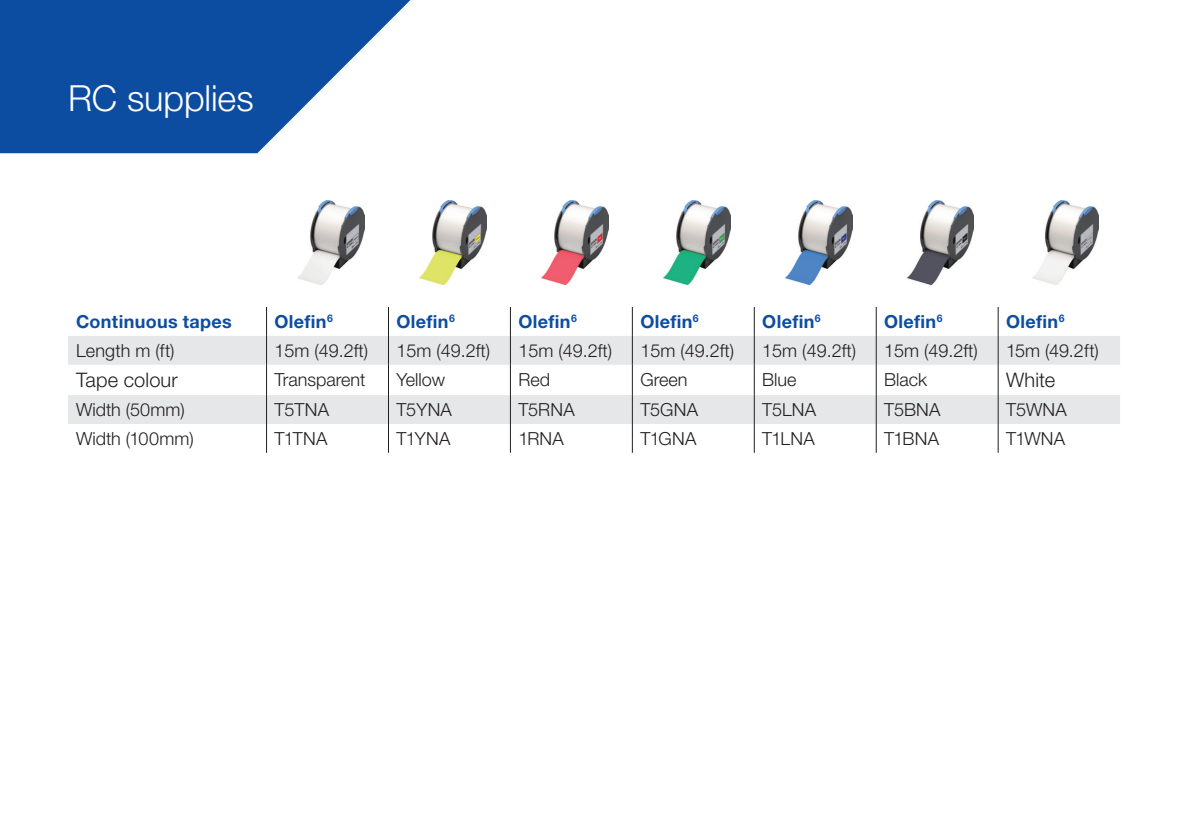
<style>
.page{position:relative;width:1191px;height:840px;background:#fff}
.page>*{position:absolute;margin:0;border:0;box-sizing:border-box;transform-origin:0 0}
.Page_title{font:300 36px "Helvetica Neue LT Pro";letter-spacing:-.005em;color:#fff}
.Body__enlarged_for_t{font:300 20px "Helvetica Neue LT Pro";letter-spacing:.005em;color:#231f20}
.Body__enlarged_for_t-2{font:300 18px "Helvetica Neue LT Pro";color:#231f20}
.Body__enlarged_for_t-3{font:700 18px "Helvetica Neue LT Pro";letter-spacing:.02em;color:#0d4da1}
</style>
<div class="page">
<svg style="left:0;top:0;width:411px;height:153px;fill:#0d4da1"></svg>
<svg style="left:68px;top:336px;width:1052px;height:87px;fill:#e6e7e9"></svg>
<svg style="left:266px;top:307px;width:1px;height:57px"></svg>
<svg style="left:388px;top:307px;width:1px;height:57px"></svg>
<svg style="left:510px;top:307px;width:1px;height:57px"></svg>
<svg style="left:632px;top:307px;width:1px;height:57px"></svg>
<svg style="left:754px;top:307px;width:1px;height:57px"></svg>
<svg style="left:875px;top:307px;width:1px;height:57px"></svg>
<svg style="left:997px;top:307px;width:1px;height:57px"></svg>
<hr style="left:266px;top:364px;width:1px;height:31px;background:#231f20">
<hr style="left:388px;top:364px;width:1px;height:31px;background:#231f20">
<hr style="left:510px;top:364px;width:1px;height:31px;background:#231f20">
<hr style="left:632px;top:364px;width:1px;height:31px;background:#231f20">
<hr style="left:754px;top:364px;width:1px;height:31px;background:#231f20">
<hr style="left:875px;top:364px;width:1px;height:31px;background:#231f20">
<hr style="left:997px;top:364px;width:1px;height:31px;background:#231f20">
<svg style="left:266px;top:395px;width:1px;height:57px"></svg>
<svg style="left:388px;top:395px;width:1px;height:57px"></svg>
<svg style="left:510px;top:395px;width:1px;height:57px"></svg>
<svg style="left:632px;top:395px;width:1px;height:57px"></svg>
<svg style="left:754px;top:395px;width:1px;height:57px"></svg>
<svg style="left:875px;top:395px;width:1px;height:57px"></svg>
<svg style="left:997px;top:395px;width:1px;height:57px"></svg>
<img style="left:298px;top:201px;width:66px;height:83px">
<img style="left:420px;top:201px;width:66px;height:83px">
<img style="left:542px;top:201px;width:66px;height:83px">
<img style="left:664px;top:201px;width:66px;height:83px">
<img style="left:785px;top:201px;width:67px;height:83px">
<img style="left:907px;top:201px;width:67px;height:83px">
<img style="left:1032px;top:201px;width:66px;height:83px">
<p class="Page_title" style="left:68px;top:76px;width:187px">RC supplies</p>
<p class="Body__enlarged_for_t-3" style="left:76px;top:310px;width:157px">Continuous tapes</p>
<p class="Body__enlarged_for_t-3" style="left:274px;top:310px;width:60px">Olefin<sup>6</sup></p>
<p class="Body__enlarged_for_t-3" style="left:396px;top:310px;width:60px">Olefin<sup>6</sup></p>
<p class="Body__enlarged_for_t-3" style="left:518px;top:310px;width:60px">Olefin<sup>6</sup></p>
<p class="Body__enlarged_for_t-3" style="left:640px;top:310px;width:60px">Olefin<sup>6</sup></p>
<p class="Body__enlarged_for_t-3" style="left:762px;top:310px;width:60px">Olefin<sup>6</sup></p>
<p class="Body__enlarged_for_t-3" style="left:884px;top:310px;width:60px">Olefin<sup>6</sup></p>
<p class="Body__enlarged_for_t-3" style="left:1006px;top:310px;width:60px">Olefin<sup>6</sup></p>
<p class="Body__enlarged_for_t-2" style="left:76px;top:339px;width:100px">Length m (ft)</p>
<p class="Body__enlarged_for_t-2" style="left:274px;top:339px;width:95px">15m (49.2ft)</p>
<p class="Body__enlarged_for_t-2" style="left:396px;top:339px;width:95px">15m (49.2ft)</p>
<p class="Body__enlarged_for_t-2" style="left:518px;top:339px;width:95px">15m (49.2ft)</p>
<p class="Body__enlarged_for_t-2" style="left:640px;top:339px;width:95px">15m (49.2ft)</p>
<p class="Body__enlarged_for_t-2" style="left:762px;top:339px;width:95px">15m (49.2ft)</p>
<p class="Body__enlarged_for_t-2" style="left:884px;top:339px;width:95px">15m (49.2ft)</p>
<p class="Body__enlarged_for_t-2" style="left:1006px;top:339px;width:94px">15m (49.2ft)</p>
<p class="Body__enlarged_for_t" style="left:76px;top:367px;width:103px">Tape colour</p>
<p class="Body__enlarged_for_t-2" style="left:274px;top:369px;width:93px">Transparent</p>
<p class="Body__enlarged_for_t-2" style="left:396px;top:369px;width:50px">Yellow</p>
<p class="Body__enlarged_for_t-2" style="left:518px;top:369px;width:33px">Red</p>
<p class="Body__enlarged_for_t-2" style="left:640px;top:369px;width:49px">Green</p>
<p class="Body__enlarged_for_t-2" style="left:762px;top:369px;width:36px">Blue</p>
<p class="Body__enlarged_for_t-2" style="left:884px;top:369px;width:45px">Black</p>
<p class="Body__enlarged_for_t" style="left:1006px;top:367px;width:51px">White</p>
<p class="Body__enlarged_for_t-2" style="left:76px;top:398px;width:110px">Width (50mm)</p>
<p class="Body__enlarged_for_t-2" style="left:274px;top:398px;width:56px">T5TNA</p>
<p class="Body__enlarged_for_t-2" style="left:396px;top:398px;width:57px">T5YNA</p>
<p class="Body__enlarged_for_t-2" style="left:518px;top:398px;width:58px">T5RNA</p>
<p class="Body__enlarged_for_t-2" style="left:640px;top:398px;width:59px">T5GNA</p>
<p class="Body__enlarged_for_t-2" style="left:762px;top:398px;width:55px">T5LNA</p>
<p class="Body__enlarged_for_t-2" style="left:884px;top:398px;width:58px">T5BNA</p>
<p class="Body__enlarged_for_t-2" style="left:1006px;top:398px;width:62px">T5WNA</p>
<p class="Body__enlarged_for_t-2" style="left:76px;top:427px;width:119px">Width (100mm)</p>
<p class="Body__enlarged_for_t-2" style="left:274px;top:427px;width:54px">T1TNA</p>
<p class="Body__enlarged_for_t-2" style="left:396px;top:427px;width:55px">T1YNA</p>
<p class="Body__enlarged_for_t-2" style="left:518px;top:427px;width:47px">1RNA</p>
<p class="Body__enlarged_for_t-2" style="left:640px;top:427px;width:58px">T1GNA</p>
<p class="Body__enlarged_for_t-2" style="left:762px;top:427px;width:54px">T1LNA</p>
<p class="Body__enlarged_for_t-2" style="left:884px;top:427px;width:56px">T1BNA</p>
<p class="Body__enlarged_for_t-2" style="left:1006px;top:427px;width:61px">T1WNA</p>
</div>
